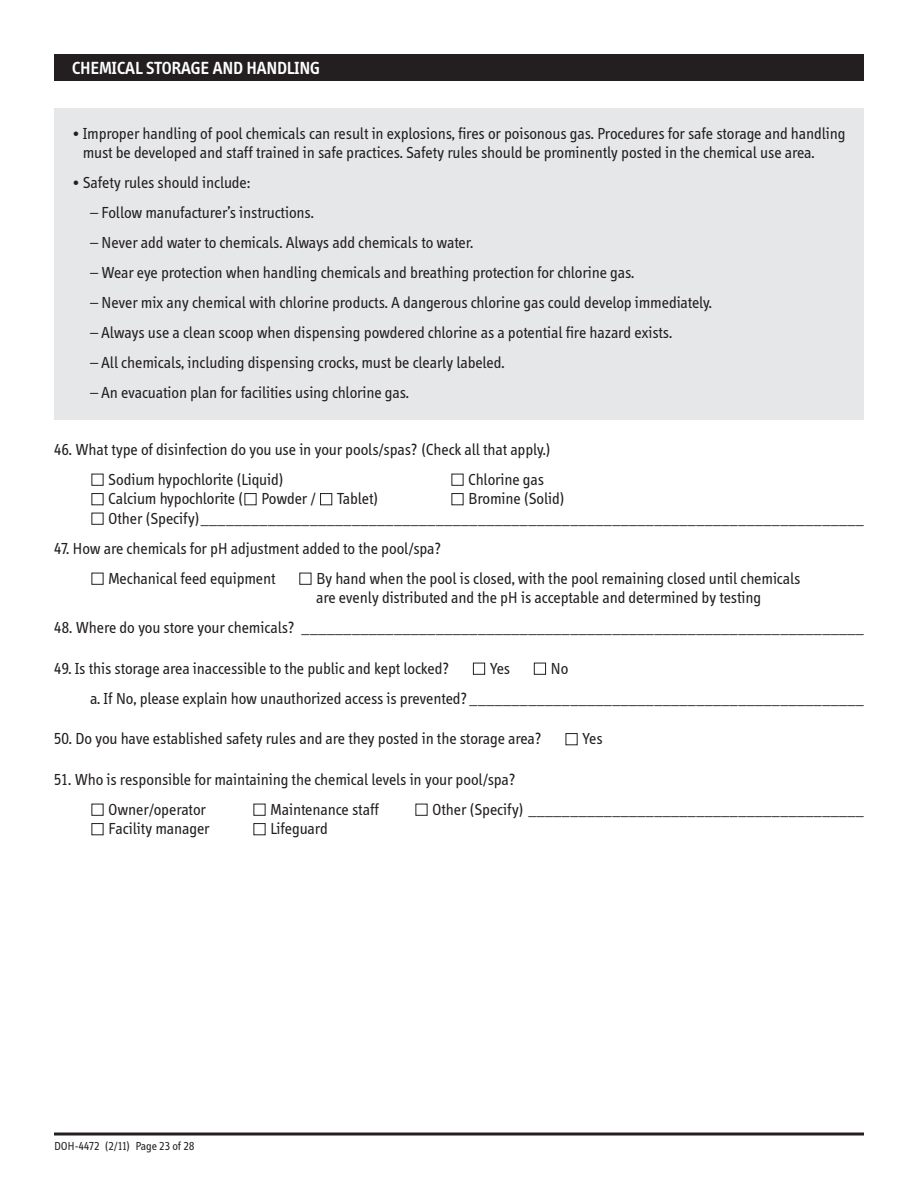
<style>
.page{position:relative;width:918px;height:1188px;background:#fff}
.page>*{position:absolute;margin:0;border:0;box-sizing:border-box;transform-origin:0 0}
.t1{font:600 18px "Info";color:#fff}
.t2{font:16.5px/30px "Info";color:#231f20}
.t3{font:12px "Info";color:#231f20}
</style>
<div class="page">
<svg style="left:54px;top:1132px;width:810px;height:4px"></svg>
<div style="left:54px;top:54px;width:810px;height:27px;background:#231f20"></div>
<div style="left:54px;top:108px;width:810px;height:312px;background:#e6e7e9"></div>
<div style="left:245px;top:493px;width:12px;height:12px;border:1px solid #231f20"></div>
<div style="left:92px;top:513px;width:12px;height:12px;border:1px solid #231f20"></div>
<div style="left:320px;top:493px;width:12px;height:12px;border:1px solid #231f20"></div>
<div style="left:92px;top:493px;width:12px;height:12px;border:1px solid #231f20"></div>
<div style="left:452px;top:493px;width:12px;height:12px;border:1px solid #231f20"></div>
<div style="left:452px;top:474px;width:12px;height:12px;border:1px solid #231f20"></div>
<div style="left:92px;top:474px;width:12px;height:12px;border:1px solid #231f20"></div>
<div style="left:254px;top:823px;width:12px;height:12px;border:1px solid #231f20"></div>
<div style="left:92px;top:823px;width:12px;height:12px;border:1px solid #231f20"></div>
<div style="left:416px;top:804px;width:12px;height:12px;border:1px solid #231f20"></div>
<div style="left:254px;top:804px;width:12px;height:12px;border:1px solid #231f20"></div>
<div style="left:92px;top:804px;width:12px;height:12px;border:1px solid #231f20"></div>
<div style="left:566px;top:733px;width:12px;height:12px;border:1px solid #231f20"></div>
<div style="left:534px;top:663px;width:12px;height:12px;border:1px solid #231f20"></div>
<div style="left:473px;top:663px;width:12px;height:12px;border:1px solid #231f20"></div>
<div style="left:299px;top:573px;width:12px;height:12px;border:1px solid #231f20"></div>
<div style="left:92px;top:573px;width:12px;height:12px;border:1px solid #231f20"></div>
<p class="t1" style="left:72px;top:61px;width:249px">CHEMICAL STORAGE AND HANDLING</p>
<p class="t2" style="left:83px;top:125px;width:764px;line-height:19.5px;text-indent:-11px">• Improper handling of pool chemicals can result in explosions, fires or poisonous gas. Procedures for safe storage and handling must be developed and staff trained in safe practices. Safety rules should be prominently posted in the chemical use area.</p>
<p class="t2" style="left:72px;top:169px;width:180px">• Safety rules should include:</p>
<p class="t2" style="left:90px;top:199px;width:225px">– Follow manufacturer’s instructions.</p>
<p class="t2" style="left:90px;top:229px;width:385px">– Never add water to chemicals. Always add chemicals to water.</p>
<p class="t2" style="left:90px;top:259px;width:546px">– Wear eye protection when handling chemicals and breathing protection for chlorine gas.</p>
<p class="t2" style="left:90px;top:289px;width:623px">– Never mix any chemical with chlorine products. A dangerous chlorine gas could develop immediately.</p>
<p class="t2" style="left:90px;top:319px;width:584px">– Always use a clean scoop when dispensing powdered chlorine as a potential fire hazard exists.</p>
<p class="t2" style="left:90px;top:349px;width:416px">– All chemicals, including dispensing crocks, must be clearly labeled.</p>
<p class="t2" style="left:90px;top:379px;width:320px">– An evacuation plan for facilities using chlorine gas.</p>
<p class="t2" style="left:108px;top:436px;width:444px;text-indent:-54px">46. What type of disinfection do you use in your pools/spas? (Check all that apply.)<br>Sodium hypochlorite (Liquid)</p>
<p class="t2" style="left:468px;top:466px;width:77px">Chlorine gas</p>
<p class="t2" style="left:108px;top:490px;width:757px;line-height:19.5px;text-indent:360px">Bromine (Solid)<br>Other (Specify)_______________________________________________________________________________</p>
<p class="t2" style="left:108px;top:535px;width:335px;text-indent:-54px">47. How are chemicals for pH adjustment added to the pool/spa?<br>Mechanical feed equipment</p>
<p class="t2" style="left:108px;top:485px;width:209px">Calcium hypochlorite ( Powder /</p>
<p class="t2" style="left:337px;top:485px;width:43px">Tablet)</p>
<p class="t2" style="left:316px;top:570px;width:486px;line-height:19.5px">By hand when the pool is closed, with the pool remaining closed until chemicals are evenly distributed and the pH is acceptable and determined by testing</p>
<p class="t2" style="left:54px;top:614px;width:812px">48. Where do you store your chemicals? ___________________________________________________________________</p>
<p class="t2" style="left:54px;top:655px;width:397px">49. Is this storage area inaccessible to the public and kept locked?</p>
<p class="t2" style="left:490px;top:655px;width:22px">Yes</p>
<p class="t2" style="left:90px;top:655px;width:776px;text-indent:461px">No<br>a. If No, please explain how unauthorized access is prevented?_______________________________________________</p>
<p class="t2" style="left:54px;top:725px;width:489px">50. Do you have established safety rules and are they posted in the storage area?</p>
<p class="t2" style="left:582px;top:725px;width:22px">Yes</p>
<p class="t2" style="left:108px;top:766px;width:409px;text-indent:-54px">51. Who is responsible for maintaining the chemical levels in your pool/spa?<br>Owner/operator</p>
<p class="t2" style="left:270px;top:796px;width:110px">Maintenance staff</p>
<p class="t2" style="left:432px;top:796px;width:433px">Other (Specify) ________________________________________</p>
<p class="t2" style="left:108px;top:815px;width:103px">Facility manager</p>
<p class="t2" style="left:270px;top:815px;width:59px">Lifeguard</p>
<p class="t3" style="left:54px;top:1141px;width:142px">DOH-4472 (2/11) Page 23 of 28</p>
</div>
